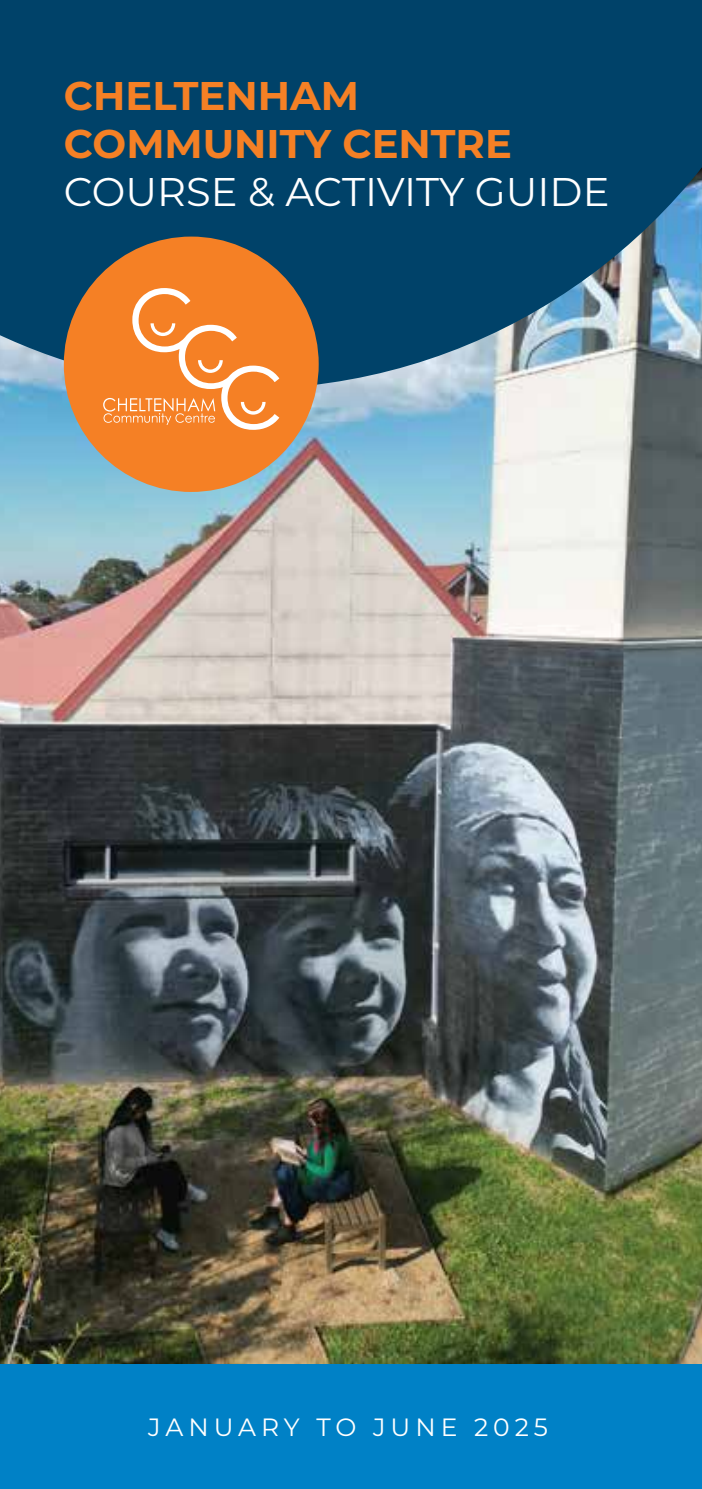
<style>
.page{position:relative;width:702px;height:1489px;background:#fff}
.page>*{position:absolute;margin:0;border:0;box-sizing:border-box;transform-origin:0 0}
.t1{font:700 40px/48px "Montserrat";color:#f58025}
.t2{font:40px "Montserrat";color:#fff}
.t3{font:25px "Montserrat";letter-spacing:.2em;color:#fff}
</style>
<div class="page">
<img style="left:0;top:389px;width:702px;height:975px">
<div style="left:0;top:1364px;width:702px;height:124px;background:#0081c6"></div>
<svg style="left:0;top:141px;width:702px;height:248px;background:#245c7d"></svg>
<div style="left:64px;top:236px;width:255px;height:256px;background:#f58025;border-radius:50%"></div>
<svg style="left:103px;top:288px;width:176px;height:142px"></svg>
<div style="left:0;top:0;width:702px;height:141px;background:#004269"></div>
<p class="t1" style="left:64px;top:69px;width:449px">CHELTENHAM<br>COMMUNITY CENTRE</p>
<p class="t2" style="left:64px;top:164px;width:547px">COURSE &amp; ACTIVITY GUIDE</p>
<p class="t3" style="left:148px;top:1409px;width:401px">JANUARY TO JUNE 2025</p>
</div>
